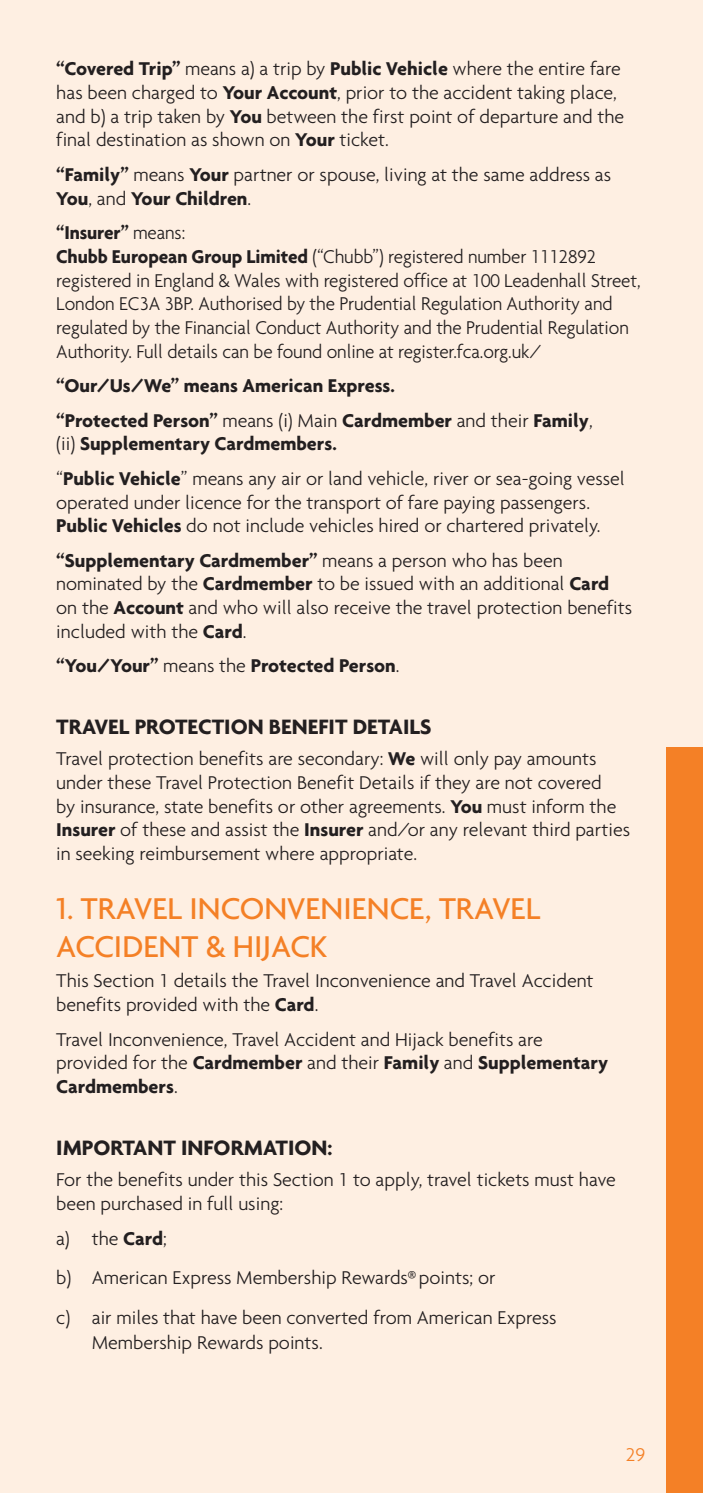
<style>
.page{position:relative;width:703px;height:1493px;background:#fff}
.page>*{position:absolute;margin:0;border:0;box-sizing:border-box;transform-origin:0 0}
.t1{font:500 32.5px/37.5px "Agenda";color:#f48026}
.t2{font:700 22.5px "Agenda";color:#231f20}
.t3{font:300 20px/23.8px "Agenda";color:#231f20}
.t4{font:300 20px/23.8px "Agenda";color:#231f20;scale:.96 1}
.t5{font:700 20px/34.5px "Agenda";color:#231f20}
.t6{font:300 20px "Agenda";color:#f48026}
.s1{font-weight:700}
.s2{font-weight:300}
</style>
<div class="page">
<div style="left:0;top:0;width:702px;height:1492px;background:#feefe2"></div>
<div style="left:666px;top:747px;width:36px;height:745px;background:#f48026"></div>
<p class="t3" style="left:56px;top:57px;width:569px"><span class="s1">“Covered Trip”</span> means a) a trip by <span class="s1">Public Vehicle</span> where the entire fare has been charged to <span class="s1">Your Account</span>, prior to the accident taking place, and b) a trip taken by <span class="s1">You</span> between the first point of departure and the final destination as shown on <span class="s1">Your</span> ticket.</p>
<p class="t3" style="left:56px;top:162px;width:556px"><span class="s1">“Family”</span> means <span class="s1">Your</span> partner or spouse, living at the same address as<br><span class="s1">You</span>, and <span class="s1">Your Children</span>.</p>
<p class="t4" style="left:56px;top:220px;width:609px"><span class="s1">“Insurer”</span> means:<br><span class="s1">Chubb European Group Limited</span> (“Chubb”) registered number 1112892 registered in England &amp; Wales with registered office at 100 Leadenhall Street, London EC3A 3BP. Authorised by the Prudential Regulation Authority and regulated by the Financial Conduct Authority and the Prudential Regulation Authority. Full details can be found online at register.fca.org.uk/</p>
<p class="t5" style="left:56px;top:368px;width:537px">“Our/Us/We” means American Express.<br>“Protected Person” <span class="s2">means (i) Main</span> Cardmember <span class="s2">and their</span> Family<span class="s2">,</span></p>
<p class="t3" style="left:56px;top:426px;width:569px;line-height:34.5px">(ii) <span class="s1">Supplementary Cardmembers.<br></span>“<span class="s1">Public Vehicle</span>” means any air or land vehicle, river or sea-going vessel</p>
<p class="t3" style="left:56px;top:490px;width:545px">operated under licence for the transport of fare paying passengers.<br><span class="s1">Public Vehicles</span> do not include vehicles hired or chartered privately.</p>
<p class="t3" style="left:56px;top:548px;width:577px"><span class="s1">“Supplementary Cardmember”</span> means a person who has been nominated by the <span class="s1">Cardmember</span> to be issued with an additional <span class="s1">Card </span>on the <span class="s1">Account</span> and who will also receive the travel protection benefits included with the <span class="s1">Card</span>.</p>
<p class="t5" style="left:56px;top:648px;width:344px">“You/Your” <span class="s2">means the</span> Protected Person<span class="s2">.</span></p>
<p class="t2" style="left:56px;top:713px;width:376px">TRAVEL PROTECTION BENEFIT DETAILS</p>
<p class="t3" style="left:56px;top:746px;width:575px">Travel protection benefits are secondary: <span class="s1">We</span> will only pay amounts under these Travel Protection Benefit Details if they are not covered<br>by insurance, state benefits or other agreements. <span class="s1">You</span> must inform the <span class="s1">Insurer</span> of these and assist the <span class="s1">Insurer</span> and/or any relevant third parties in seeking reimbursement where appropriate.</p>
<h1 class="t1" style="left:56px;top:889px;width:485px">1. TRAVEL INCONVENIENCE, TRAVEL<br>ACCIDENT &amp; HIJACK</h1>
<p class="t3" style="left:56px;top:968px;width:538px">This Section 1 details the Travel Inconvenience and Travel Accident benefits provided with the <span class="s1">Card</span>.</p>
<p class="t3" style="left:56px;top:1026px;width:553px">Travel Inconvenience, Travel Accident and Hijack benefits are provided for the <span class="s1">Cardmember</span> and their <span class="s1">Family</span> and <span class="s1">Supplementary<br>Cardmembers</span>.</p>
<p class="t2" style="left:56px;top:1134px;width:277px">IMPORTANT INFORMATION:</p>
<p class="t3" style="left:56px;top:1167px;width:560px">For the benefits under this Section 1 to apply, travel tickets must have been purchased in full using:</p>
<p class="t3" style="left:56px;top:1218px;width:501px;line-height:39.2px">a) the <span class="s1">Card</span>;<br>b) American Express Membership Rewards® points; or<br>c) air miles that have been converted from American Express</p>
<p class="t3" style="left:92px;top:1329px;width:232px">Membership Rewards points.</p>
<p class="t6" style="left:625px;top:1443px;width:21px">29</p>
</div>
